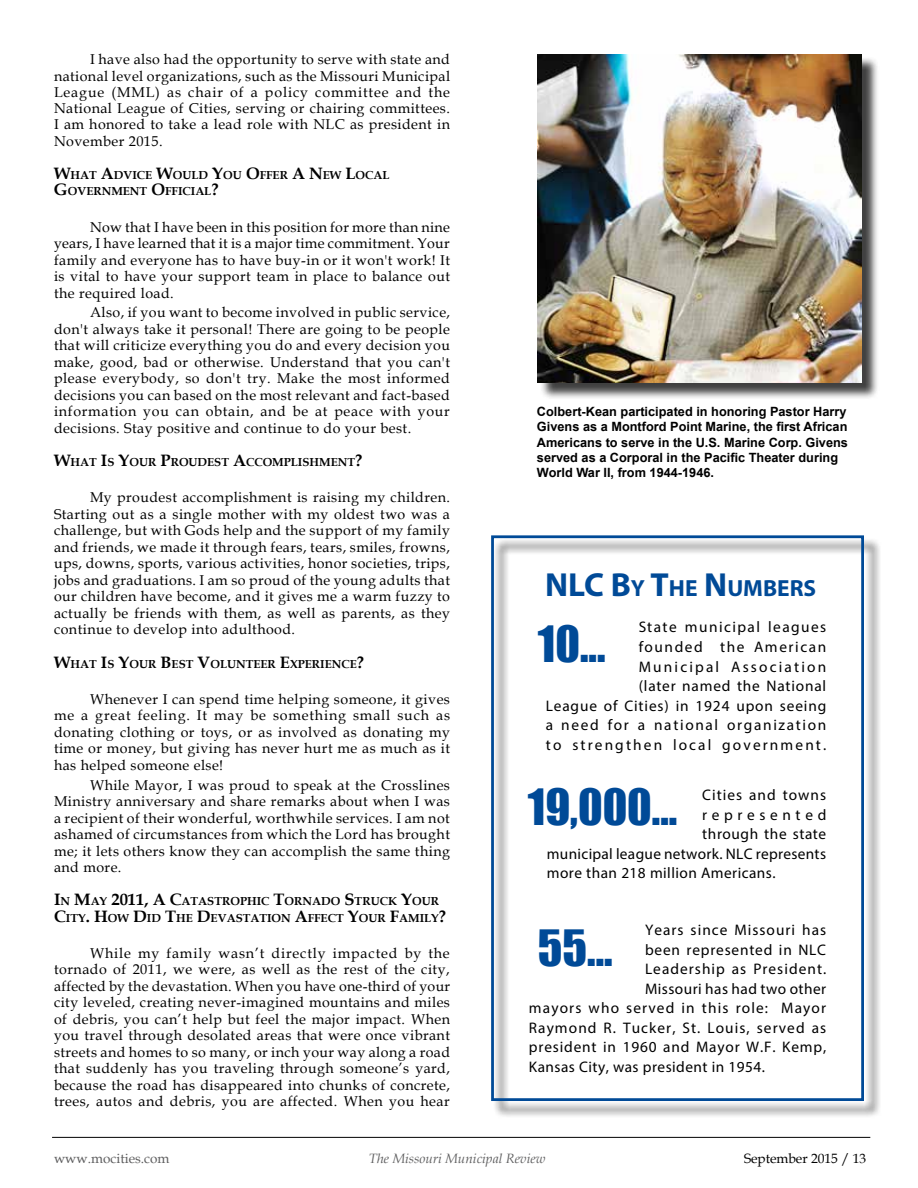
<style>
.page{position:relative;width:918px;height:1188px;background:#fff}
.page>*{position:absolute;margin:0;border:0;box-sizing:border-box;transform-origin:0 0}
.t1{font:46.05px "Impact";color:#004a97}
.t2{font:700 23.4px "Myriad Pro";color:#004a97}
.t3{font:700 16.5px "Book Antiqua";color:#000}
.t4{font:15.3px "Myriad Pro";letter-spacing:.065em;color:#000}
.t5{font:15.3px/19.5px "Myriad Pro";letter-spacing:.1em;color:#000;text-align:right}
.t6{font:15.3px "Myriad Pro";letter-spacing:.03em;color:#000}
.t7{font:15.3px "Myriad Pro";letter-spacing:.02em;color:#000}
.t8{font:15.3px "Myriad Pro";letter-spacing:.04em;color:#000}
.t9{font:15.3px "Myriad Pro";letter-spacing:.3em;color:#000}
.t10{font:14.25px/16.5px "Book Antiqua";letter-spacing:.03em;color:#000;text-align:justify}
.t11{font:italic 13.5px "Book Antiqua";color:#5e5e5f}
.t12{font:13.5px "Book Antiqua";color:#5e5e5f}
.t13{font:13.5px "Book Antiqua";color:#000}
.t14{font:700 12.75px/15.3px "Arial";color:#000}
.t15{font:700 11.55px/16.5px "Book Antiqua";color:#000}
.s1{font-size:16.5px}
.s2{font-size:11.55px}
.s3{font-size:33.45px}
</style>
<div class="page">
<hr style="left:52px;top:1137px;width:818px;height:1px;background:#000">
<div style="left:540px;top:56px;width:339px;height:344px;background:#000;opacity:.75"></div>
<img style="left:538px;top:54px;width:324px;height:328px">
<div style="left:493px;top:537px;width:388px;height:581px;background:#000;opacity:.75"></div>
<div style="left:491px;top:535px;width:373px;height:566px;border:3px solid #004a97"></div>
<p class="t10" style="left:54px;top:51px;width:398px;text-indent:36px">I have also had the opportunity to serve with state and national level organizations, such as the Missouri Municipal League (MML) as chair of a policy committee and the National League of Cities, serving or chairing committees.<br>I am honored to take a lead role with NLC as president in November 2015.</p>
<p class="t15" style="left:54px;top:167px;width:337px"><span class="s1">W</span>HAT <span class="s1">A</span>DVICE <span class="s1">W</span>OULD <span class="s1">Y</span>OU <span class="s1">O</span>FFER <span class="s1">A N</span>EW <span class="s1">L</span>OCAL<br><span class="s1">G</span>OVERNMENT <span class="s1">O</span>FFICIAL<span class="s1">?</span></p>
<p class="t10" style="left:54px;top:218px;width:398px;text-indent:36px">Now that I have been in this position for more than nine years, I have learned that it is a major time commitment. Your family and everyone has to have buy-in or it won't work! It is vital to have your support team in place to balance out the required load.</p>
<p class="t10" style="left:54px;top:304px;width:398px;text-indent:36px">Also, if you want to become involved in public service, don't always take it personal! There are going to be people that will criticize everything you do and every decision you make, good, bad or otherwise. Understand that you can't please everybody, so don't try. Make the most informed decisions you can based on the most relevant and fact-based information you can obtain, and be at peace with your decisions. Stay positive and continue to do your best.</p>
<p class="t15" style="left:54px;top:454px;width:219px"><span class="s1">W</span>HAT <span class="s1">I</span>S <span class="s1">Y</span>OUR <span class="s1">P</span>ROUDEST <span class="s1">A</span>CCOMP</p>
<p class="t15" style="left:291px;top:454px;width:73px">LISHMENT<span class="s1">?</span></p>
<p class="t10" style="left:54px;top:489px;width:398px;text-indent:36px">My proudest accomplishment is raising my children.<br>Starting out as a single mother with my oldest two was a challenge, but with Gods help and the support of my family and friends, we made it through fears, tears, smiles, frowns, ups, downs, sports, various activities, honor societies, trips, jobs and graduations. I am so proud of the young adults that our children have become, and it gives me a warm fuzzy to actually be friends with them, as well as parents, as they continue to develop into adulthood.</p>
<p class="t15" style="left:54px;top:655px;width:312px"><span class="s1">W</span>HAT <span class="s1">I</span>S <span class="s1">Y</span>OUR <span class="s1">B</span>EST <span class="s1">V</span>OLUNTEER <span class="s1">E</span>XPERIENCE<span class="s1">?</span></p>
<p class="t10" style="left:54px;top:690px;width:398px;text-indent:36px">Whenever I can spend time helping someone, it gives me a great feeling. It may be something small such as donating clothing or toys, or as involved as donating my time or money, but giving has never hurt me as much as it has helped someone else!</p>
<p class="t10" style="left:54px;top:776px;width:398px;text-indent:36px">While Mayor, I was proud to speak at the Crosslines Ministry anniversary and share remarks about when I was a recipient of their wonderful, worthwhile services. I am not ashamed of circumstances from which the Lord has brought me; it lets others know they can accomplish the same thing and more.</p>
<p class="t3" style="left:54px;top:888px;width:138px">I<span class="s2">N</span> M<span class="s2">AY</span> 2011, A C<span class="s2">ATA</span></p>
<p class="t15" style="left:54px;top:893px;width:387px;text-indent:153px">STROPHIC <span class="s1">T</span>ORNADO <span class="s1">S</span>TRUCK <span class="s1">Y</span>OUR<br><span class="s1">C</span>ITY<span class="s1">. H</span>OW <span class="s1">D</span>ID <span class="s1">T</span>HE <span class="s1">D</span>EVASTATIO</p>
<p class="t15" style="left:281px;top:910px;width:127px">N <span class="s1">A</span>FFECT <span class="s1">Y</span>OUR <span class="s1">F</span>AMI</p>
<p class="t15" style="left:424px;top:910px;width:24px">LY<span class="s1">?</span></p>
<p class="t10" style="left:54px;top:945px;width:398px;text-indent:36px">While my family wasn’t directly impacted by the tornado of 2011, we were, as well as the rest of the city, affected by the devastation. When you have one-third of your city leveled, creating never-imagined mountains and miles of debris, you can’t help but feel the major impact. When you travel through desolated areas that were once vibrant streets and homes to so many, or inch your way along a road that suddenly has you traveling through someone’s yard, because the road has disappeared into chunks of concrete, trees, autos and debris, you are affected. When you hear</p>
<p class="t14" style="left:537px;top:404px;width:313px">Colbert-Kean participated in honoring Pastor Harry Givens as a Montford Point Marine, the first African Americans to serve in the U.S. Marine Corp. Givens served as a Corporal in the Pacific Theater during World War II, from 1944-1946.</p>
<h2 class="t2" style="left:545px;top:573px;width:232px"><span class="s3">NLC B</span>Y <span class="s3">T</span>HE <span class="s3">N</span>UMBERS</h2>
<p class="t5" style="left:546px;top:617px;width:282px">State municipal leagues<br>founded the American<br>Municipal Association<br>(later named the National<br>League of Cities) in 1924 upon seeing a need for a national organization to strengthen local government.</p>
<h1 class="t1" style="left:528px;top:771px;width:151px">19,000...</h1>
<h1 class="t1" style="left:538px;top:608px;width:69px">10...</h1>
<p class="t4" style="left:702px;top:786px;width:125px">Cities and towns</p>
<p class="t9" style="left:702px;top:805px;width:126px">represented</p>
<p class="t8" style="left:702px;top:825px;width:126px">through the state</p>
<p class="t7" style="left:547px;top:844px;width:281px">municipal league network. NLC represents</p>
<p class="t6" style="left:547px;top:864px;width:230px">more than 218 million Americans.</p>
<p class="t4" style="left:645px;top:921px;width:183px">Years since Missouri has</p>
<p class="t4" style="left:645px;top:940px;width:183px">been represented in NLC</p>
<p class="t4" style="left:645px;top:960px;width:183px">Leadership as President.</p>
<p class="t6" style="left:645px;top:979px;width:183px">Missouri has had two other</p>
<p class="t4" style="left:529px;top:999px;width:299px">mayors who served in this role: Mayor</p>
<p class="t4" style="left:529px;top:1018px;width:299px">Raymond R. Tucker, St. Louis, served as</p>
<p class="t4" style="left:529px;top:1038px;width:299px">president in 1960 and Mayor W.F. Kemp,</p>
<p class="t6" style="left:529px;top:1057px;width:237px">Kansas City, was president in 1954.</p>
<h1 class="t1" style="left:538px;top:912px;width:76px">55...</h1>
<p class="t12" style="left:54px;top:1149px;width:117px">www.mocities.com</p>
<p class="t11" style="left:369px;top:1149px;width:178px">The Missouri Municipal Review</p>
<p class="t13" style="left:744px;top:1149px;width:124px">September 2015 / 13</p>
</div>
